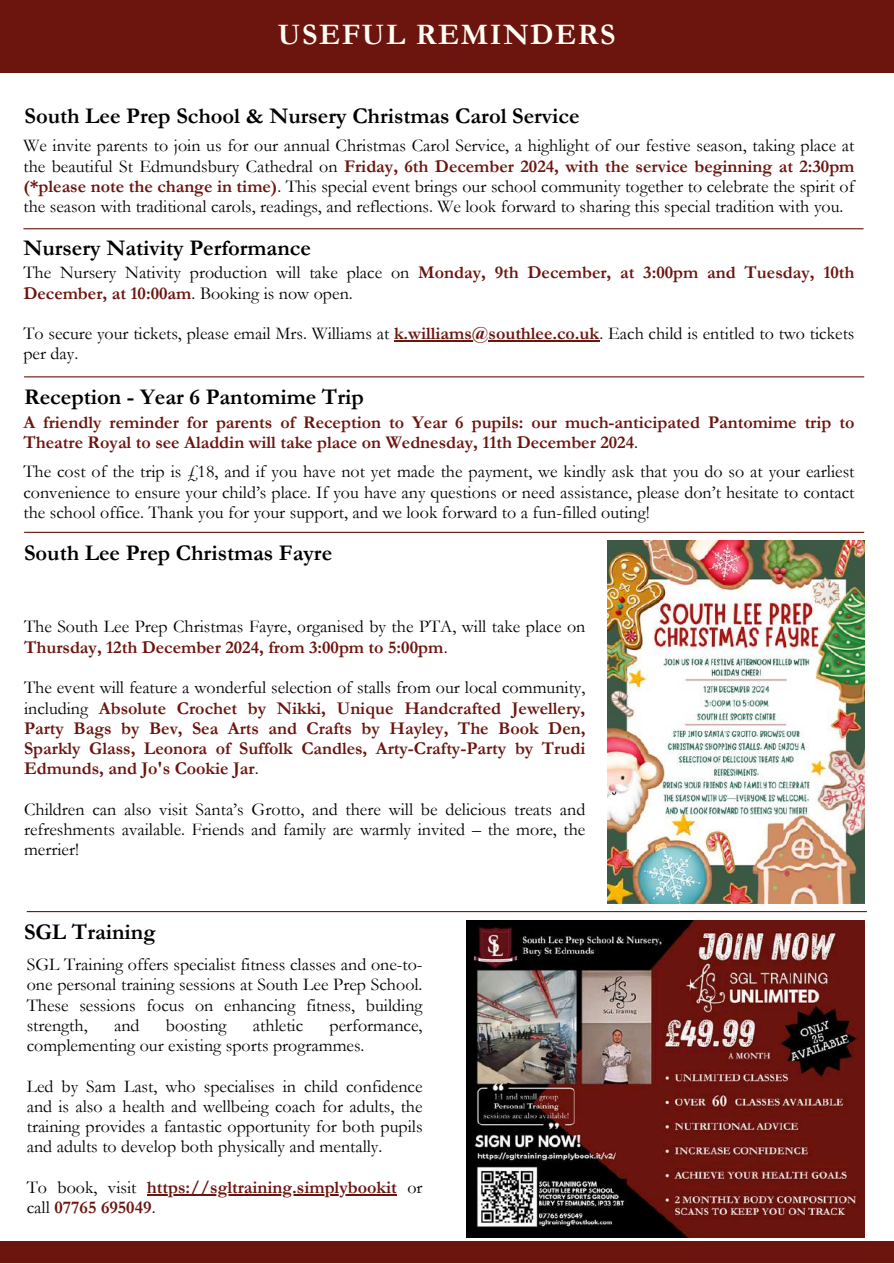
<style>
.page{position:relative;width:894px;height:1264px;background:#fff}
.page>*{position:absolute;margin:0;border:0;box-sizing:border-box;transform-origin:0 0}
.t1{font:700 30px "Garamond";letter-spacing:.05em;color:#fffff6}
.t2{font:700 22.5px "Garamond";color:#000}
.t3{font:18px/20.2px "Garamond";color:#000;text-align:justify}
.t4{font:700 18px/20.2px "Garamond";color:#6b150e}
.s1{font-weight:700;color:#6b150e}
.s2{font-weight:400;color:#000}
</style>
<div class="page">
<div style="left:0;top:1241px;width:893px;height:22px;background:#6b150e"></div>
<div style="left:0;top:0;width:893px;height:72px;background:#6b150e"></div>
<hr style="left:27px;top:911px;width:839px;height:1px;background:#6b150e">
<hr style="left:24px;top:376px;width:839px;height:1px;background:#6b150e">
<hr style="left:24px;top:532px;width:839px;height:1px;background:#6b150e">
<img style="left:607px;top:541px;width:256px;height:362px">
<img style="left:466px;top:920px;width:397px;height:317px">
<hr style="left:394px;top:340px;width:205px;height:1px;background:#6b150e">
<hr style="left:147px;top:1193px;width:250px;height:2px;background:#6b150e">
<hr style="left:23px;top:228px;width:840px;height:1px;background:#6b150e">
<h1 class="t1" style="left:278px;top:18px;width:339px">USEFUL REMINDERS</h1>
<p class="t2" style="left:25px;top:104px;width:556px">South Lee Prep School &amp; Nursery Christmas Carol Service</p>
<p class="t3" style="left:23px;top:136px;width:832px">We invite parents to join us for our annual Christmas Carol Service, a highlight of our festive season, taking place at the beautiful St Edmundsbury Cathedral on <span class="s1">Friday, 6th December 2024, with the service beginning at 2:30pm (*please note the change in time)</span>. This special event brings our school community together to celebrate the spirit of the season with traditional carols, readings, and reflections. We look forward to sharing this special tradition with you.</p>
<p class="t2" style="left:23px;top:236px;width:289px">Nursery Nativity Performance</p>
<p class="t3" style="left:23px;top:263px;width:832px">The Nursery Nativity production will take place on <span class="s1">Monday, 9th December, at 3:00pm and Tuesday, 10th<br>December, at 10:00am</span>. Booking is now open.</p>
<p class="t3" style="left:23px;top:324px;width:832px">To secure your tickets, please email Mrs. Williams at <span class="s1">k.williams@southlee.co.uk</span>. Each child is entitled to two tickets per day.</p>
<p class="t2" style="left:24px;top:385px;width:341px">Reception - Year 6 Pantomime Trip</p>
<p class="t4" style="left:23px;top:412px;width:832px">A friendly reminder for parents of Reception to Year 6 pupils: our much-anticipated Pantomime trip to<br>Theatre Royal to see Aladdin will take place on Wednesday, 11th December 2024<span class="s2">.</span></p>
<p class="t3" style="left:23px;top:461px;width:832px">The cost of the trip is £18, and if you have not yet made the payment, we kindly ask that you do so at your earliest convenience to ensure your child’s place. If you have any questions or need assistance, please don’t hesitate to contact the school office. Thank you for your support, and we look forward to a fun-filled outing!</p>
<p class="t2" style="left:24px;top:540px;width:309px">South Lee Prep Christmas Fayre</p>
<p class="t3" style="left:24px;top:617px;width:562px">The South Lee Prep Christmas Fayre, organised by the PTA, will take place on<br><span class="s1">Thursday, 12th December 2024, from 3:00pm to 5:00pm</span>.</p>
<p class="t4" style="left:24px;top:677px;width:562px;text-align:justify"><span class="s2">The event will feature a wonderful selection of stalls from our local community, including</span> Absolute Crochet by Nikki, Unique Handcrafted Jewellery, Party Bags by Bev, Sea Arts and Crafts by Hayley, The Book Den, Sparkly Glass, Leonora of Suffolk Candles, Arty-Crafty-Party by Trudi Edmunds, and Jo's Cookie Jar<span class="s2">.</span></p>
<p class="t3" style="left:24px;top:799px;width:562px">Children can also visit Santa’s Grotto, and there will be delicious treats and refreshments available. Friends and family are warmly invited – the more, the merrier!</p>
<p class="t2" style="left:24px;top:919px;width:133px">SGL Training</p>
<p class="t3" style="left:27px;top:954px;width:397px">SGL Training offers specialist fitness classes and one-to&shy;one personal training sessions at South Lee Prep School.<br>These sessions focus on enhancing fitness, building strength,</p>
<p class="t3" style="left:114px;top:1015px;width:27px">and</p>
<p class="t3" style="left:166px;top:1015px;width:62px">boosting</p>
<p class="t3" style="left:253px;top:1015px;width:52px">athletic</p>
<p class="t3" style="left:27px;top:1015px;width:397px;text-indent:303px">performance, complementing our existing sports programmes.</p>
<p class="t3" style="left:27px;top:1076px;width:397px">Led by Sam Last, who specialises in child confidence and is also a health and wellbeing coach for adults, the training provides a fantastic opportunity for both pupils and adults to develop both physically and mentally.</p>
<p class="t4" style="left:27px;top:1177px;width:397px"><span class="s2">To book, visit</span> https://sgltraining.simplybookit <span class="s2">or call</span> 07765 695049<span class="s2">.</span></p>
</div>
